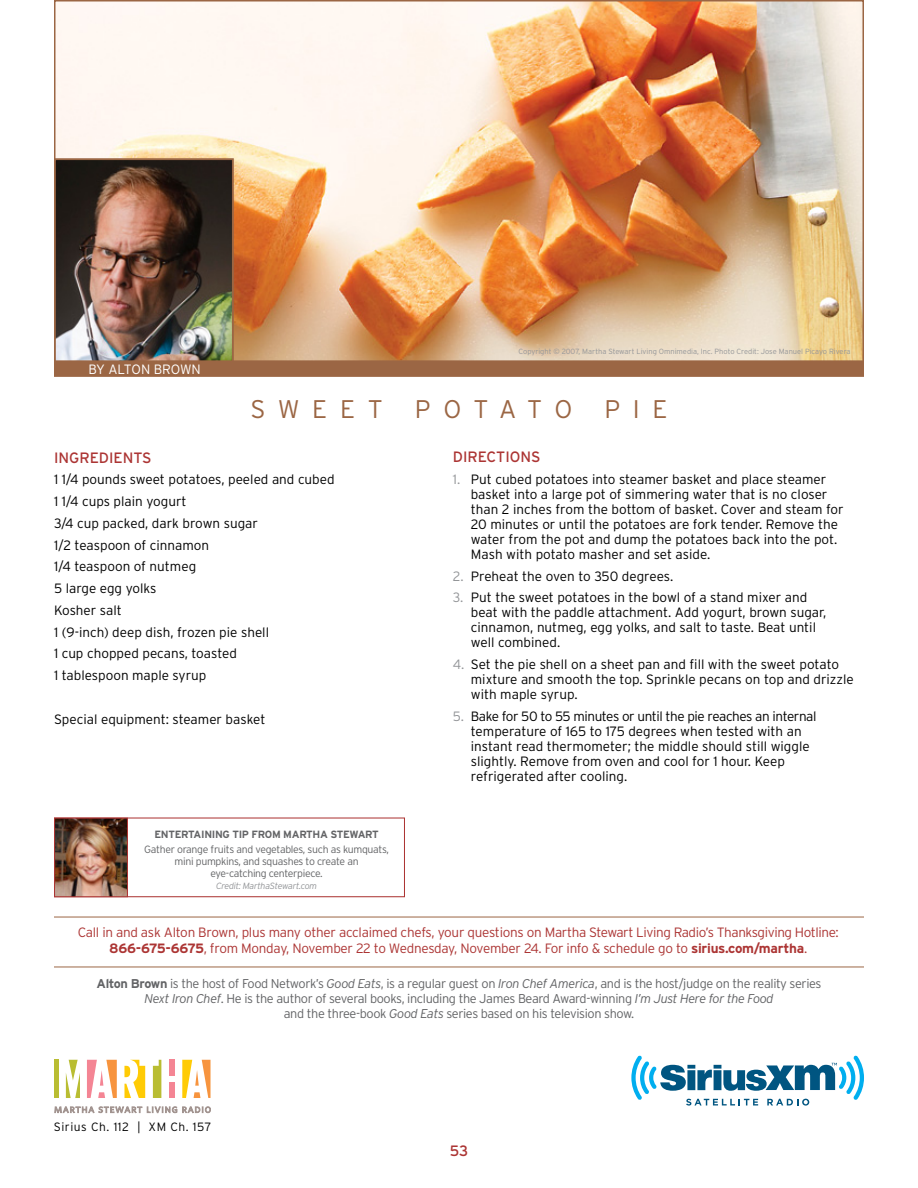
<style>
.page{position:relative;width:918px;height:1188px;background:#fff}
.page>*{position:absolute;margin:0;border:0;box-sizing:border-box;transform-origin:0 0}
.t1{font:300 25.5px "Interstate";letter-spacing:.5em;color:#9b6644}
.t2{font:15px "Interstate";color:#ac3534}
.t3{font:300 13.5px/15px "Interstate";color:#000}
.t4{font:300 13.5px/15.8px "Interstate";letter-spacing:-.025em;color:#ac3534;text-align:center}
.t5{font:300 13.5px "Interstate";letter-spacing:-.02em;color:#000}
.t6{font:300 13.5px "Interstate";color:#fff}
.t7{font:300 12.75px/15px "Interstate";letter-spacing:-.03em;color:#636466;text-align:center}
.t8{font:300 12px "Interstate";letter-spacing:.045em;color:#000}
.t9{font:300 10.5px/12px "Interstate";letter-spacing:-.03em;color:#636466;text-align:center}
.t10{font:700 10.5px "Interstate";letter-spacing:-.03em;color:#636466}
.t11{font:italic 300 9px "Interstate";letter-spacing:-.03em;color:#939598}
.t12{font:300 7.5px "Interstate";color:#939598}
.s1{color:#939598}
.s2{font-weight:700}
.s3{font-style:italic}
</style>
<div class="page">
<svg style="left:631px;top:1056px;width:233px;height:50px"></svg>
<svg style="left:87px;top:1060px;width:30px;height:38px"></svg>
<svg style="left:182px;top:1060px;width:29px;height:38px"></svg>
<div style="left:54px;top:1060px;width:5px;height:38px;background:#b9bd32"></div>
<svg style="left:153px;top:1060px;width:8px;height:38px"></svg>
<svg style="left:66px;top:1060px;width:14px;height:38px"></svg>
<div style="left:169px;top:1060px;width:6px;height:16px;background:#f48594"></div>
<div style="left:169px;top:1083px;width:6px;height:15px;background:#f48594"></div>
<svg style="left:124px;top:1060px;width:21px;height:38px"></svg>
<svg style="left:54px;top:1106px;width:157px;height:7px"></svg>
<img style="left:57px;top:3px;width:804px;height:357px">
<hr style="left:54px;top:917px;width:810px;height:1px;background:#9b6644">
<hr style="left:54px;top:967px;width:810px;height:1px;background:#9b6644">
<img style="left:57px;top:161px;width:174px;height:199px">
<div style="left:54px;top:158px;width:180px;height:208px;border:2px solid #9b6644"></div>
<div style="left:54px;top:360px;width:810px;height:17px;background:#9b6644"></div>
<div style="left:54px;top:818px;width:351px;height:79px;border:1px solid #ac3534"></div>
<img style="left:56px;top:820px;width:70px;height:75px">
<div style="left:54px;top:818px;width:74px;height:79px;border:1px solid #ac3534"></div>
<p class="t6" style="left:88px;top:361px;width:114px">by Alton Brown</p>
<p class="t12" style="left:519px;top:347px;width:333px">Copyright © 2007, Martha Stewart Living Omnimedia, I nc. Photo Credit: Jose Manuel Picayo Rivera</p>
<h1 class="t1" style="left:250px;top:395px;width:128px">Sw eet</h1>
<h1 class="t1" style="left:415px;top:395px;width:159px">pot at o</h1>
<h1 class="t1" style="left:604px;top:395px;width:65px">pie</h1>
<p class="t2" style="left:54px;top:449px;width:65px">INGREDIENTS</p>
<p class="t3" style="left:54px;top:469px;width:282px;line-height:21.8px">1 1/4 pounds sweet potatoes, peeled and cubed<br>1 1/4 cups plain yogurt<br>3/4 cup packed, dark brown sugar<br>1/2 teaspoon of cinnamon<br>1/4 teaspoon of nutmeg<br>5 large egg yolks<br>Kosher salt<br>1 (9-inch) deep dish, frozen pie shell<br>1 cup chopped pecans, toasted<br>1 tablespoon maple syrup</p>
<p class="t3" style="left:54px;top:711px;width:213px">Special equipment: steamer basket</p>
<p class="t10" style="left:154px;top:829px;width:226px">ENTERTAI NI NG TI P FROM MARTHA STEWART</p>
<p class="t9" style="left:144px;top:843px;width:246px">Gather orange fruits and vegetables, such as kumquats, mini pumpkins, and squashes to create an<br>eye-catching centerpiece.</p>
<p class="t11" style="left:216px;top:881px;width:103px">Credit: MarthaStewart.com</p>
<p class="t2" style="left:453px;top:449px;width:89px">DIRECTIONS</p>
<p class="t3" style="left:471px;top:472px;width:374px;text-indent:-18px"><span class="s1">1.</span> Put cubed potatoes into steamer basket and place steamer basket into a large pot of simmering water that is no closer than 2 inches from the bottom of basket. Cover and steam for 20 minutes or until the potatoes are fork tender. Remove the water from the pot and dump the potatoes back into the pot.<br>Mash with potato masher and set aside.</p>
<p class="t5" style="left:453px;top:568px;width:222px"><span class="s1">2.</span> Preheat the oven to 350 degrees.</p>
<p class="t3" style="left:471px;top:590px;width:357px;text-indent:-18px"><span class="s1">3.</span> Put the sweet potatoes in the bowl of a stand mixer and beat with the paddle attachment. Add yogurt, brown sugar, cinnamon, nutmeg, egg yolks, and salt to taste. Beat until well combined.</p>
<p class="t3" style="left:471px;top:657px;width:384px;text-indent:-18px"><span class="s1">4.</span> Set the pie shell on a sheet pan and fill with the sweet potato mixture and smooth the top. Sprinkle pecans on top and drizzle with maple syrup.</p>
<p class="t3" style="left:471px;top:709px;width:347px;text-indent:-18px"><span class="s1">5.</span> Bake for 50 to 55 minutes or until the pie reaches an internal temperature of 165 to 175 degrees when tested with an instant read thermometer; the middle should still wiggle slightly. Remove from oven and cool for 1 hour. Keep refrigerated after cooling.</p>
<p class="t4" style="left:78px;top:925px;width:763px">Call in and ask Alton Brown, plus many other acclaimed chefs, your questions on Martha Stewart Living Radio’s Thanksgiving Hotline:<br><span class="s2">866-675-6675</span>, from Monday, N ovember 22 to Wednesday, N ovember 24. For info &amp; schedule go to <span class="s2">sirius.com/martha</span>.</p>
<p class="t7" style="left:97px;top:976px;width:726px"><span class="s2">Alton Brown</span> is the host of Food N etwork’s <span class="s3">Good Eats</span>, is a regular guest on <span class="s3">Iron Chef America</span>, and is the host/judge on the reality series<br><span class="s3">Next Iron Chef</span>. H e is the author of several books, including the James Beard Award-winning <span class="s3">I’m Just Here for the Food<br></span>and the three-book <span class="s3">Good Eats</span> series based on his television show.</p>
<p class="t8" style="left:54px;top:1120px;width:159px">Sirius Ch. 112 | XM Ch. 157</p>
<p class="t2" style="left:450px;top:1143px;width:20px">53</p>
</div>
